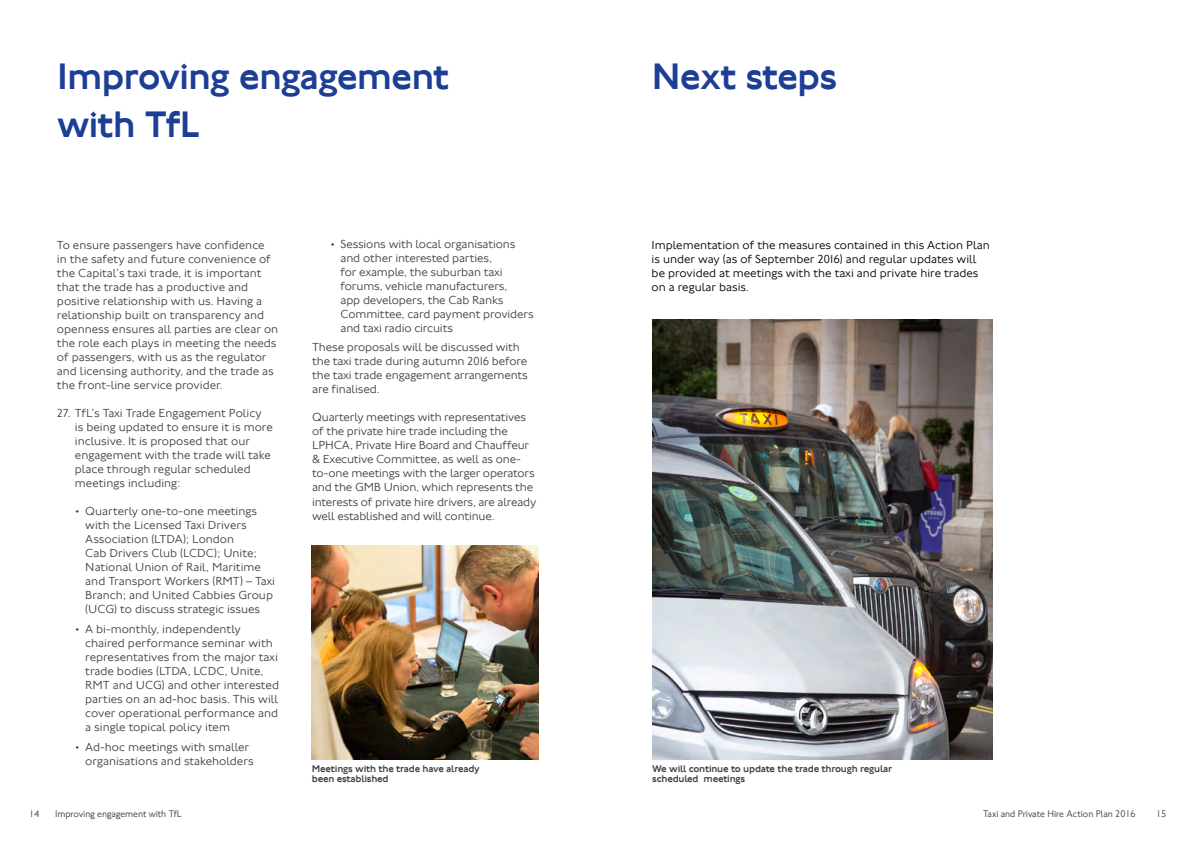
<style>
.page{position:relative;width:1191px;height:842px;background:#fff}
.page>*{position:absolute;margin:0;border:0;box-sizing:border-box;transform-origin:0 0}
.t1{font:500 38px/48px "Johnston 100";letter-spacing:-.025em;color:#1c3e94}
.t2{font:300 12px/14px "Johnston 100";letter-spacing:-.005em;color:#414042}
.t3{font:300 12px/14px "Johnston 100";color:#000}
.t4{font:500 10px/10px "Johnston 100";letter-spacing:-.02em;color:#414042}
.t5{font:10px "NJ Font";color:#414042}
</style>
<div class="page">
<img style="left:652px;top:320px;width:340px;height:439px">
<img style="left:312px;top:545px;width:227px;height:215px">
<h1 class="t1" style="left:57px;top:53px;width:394px">Improving engagement with TfL</h1>
<h1 class="t1" style="left:651px;top:53px;width:187px">Next steps</h1>
<p class="t2" style="left:57px;top:238px;width:223px">To ensure passengers have confidence<br>in the safety and future convenience of the Capital’s taxi trade, it is important that the trade has a productive and positive relationship with us. Having a relationship built on transparency and openness ensures all parties are clear on the role each plays in meeting the needs of passengers, with us as the regulator and licensing authority, and the trade as the front-line service provider.</p>
<p class="t2" style="left:75px;top:407px;width:199px;text-indent:-18px">27. TfL’s Taxi Trade Engagement Policy is being updated to ensure it is more inclusive. It is proposed that our engagement with the trade will take place through regular scheduled meetings including:</p>
<p class="t2" style="left:85px;top:505px;width:191px;text-indent:-10px">• Quarterly one-to-one meetings with the Licensed Taxi Drivers<br>Association (LTDA); London<br>Cab Drivers Club (LCDC); Unite;<br>National Union of Rail, Maritime and Transport Workers (RMT) – Taxi<br>Branch; and United Cabbies Group (UCG) to discuss strategic issues</p>
<p class="t2" style="left:85px;top:622px;width:195px;text-indent:-10px">• A bi-monthly, independently chaired performance seminar with representatives from the major taxi trade bodies (LTDA, LCDC, Unite, RMT and UCG) and other interested parties on an ad-hoc basis. This will cover operational performance and a single topical policy item</p>
<p class="t2" style="left:85px;top:740px;width:170px;text-indent:-10px">• Ad-hoc meetings with smaller organisations and stakeholders</p>
<p class="t2" style="left:340px;top:237px;width:195px;text-indent:-10px">• Sessions with local organisations and other interested parties,<br>for example, the suburban taxi forums, vehicle manufacturers,<br>app developers, the Cab Ranks<br>Committee, card payment providers and taxi radio circuits</p>
<p class="t2" style="left:312px;top:341px;width:217px">These proposals will be discussed with the taxi trade during autumn 2016 before the taxi trade engagement arrangements are finalised.</p>
<p class="t2" style="left:312px;top:411px;width:226px">Quarterly meetings with representatives of the private hire trade including the LPHCA, Private Hire Board and Chauffeur &amp; Executive Committee, as well as one&shy;to-one meetings with the larger operators and the GMB Union, which represents the interests of private hire drivers, are already well established and will continue.</p>
<p class="t3" style="left:651px;top:239px;width:340px">Implementation of the measures contained in this Action Plan is under way (as of September 2016) and regular updates will be provided at meetings with the taxi and private hire trades on a regular basis.</p>
<p class="t4" style="left:312px;top:764px;width:169px">Meetings with the trade have already been established</p>
<p class="t4" style="left:652px;top:764px;width:241px">We will continue to update the trade through regular scheduled meetings</p>
<p class="t5" style="left:29px;top:807px;width:12px">14</p>
<p class="t5" style="left:55px;top:807px;width:128px">Improving engagement with TfL</p>
<p class="t5" style="left:983px;top:807px;width:154px">Taxi and Private Hire Action Plan 2016</p>
<p class="t5" style="left:1156px;top:807px;width:12px">15</p>
</div>
